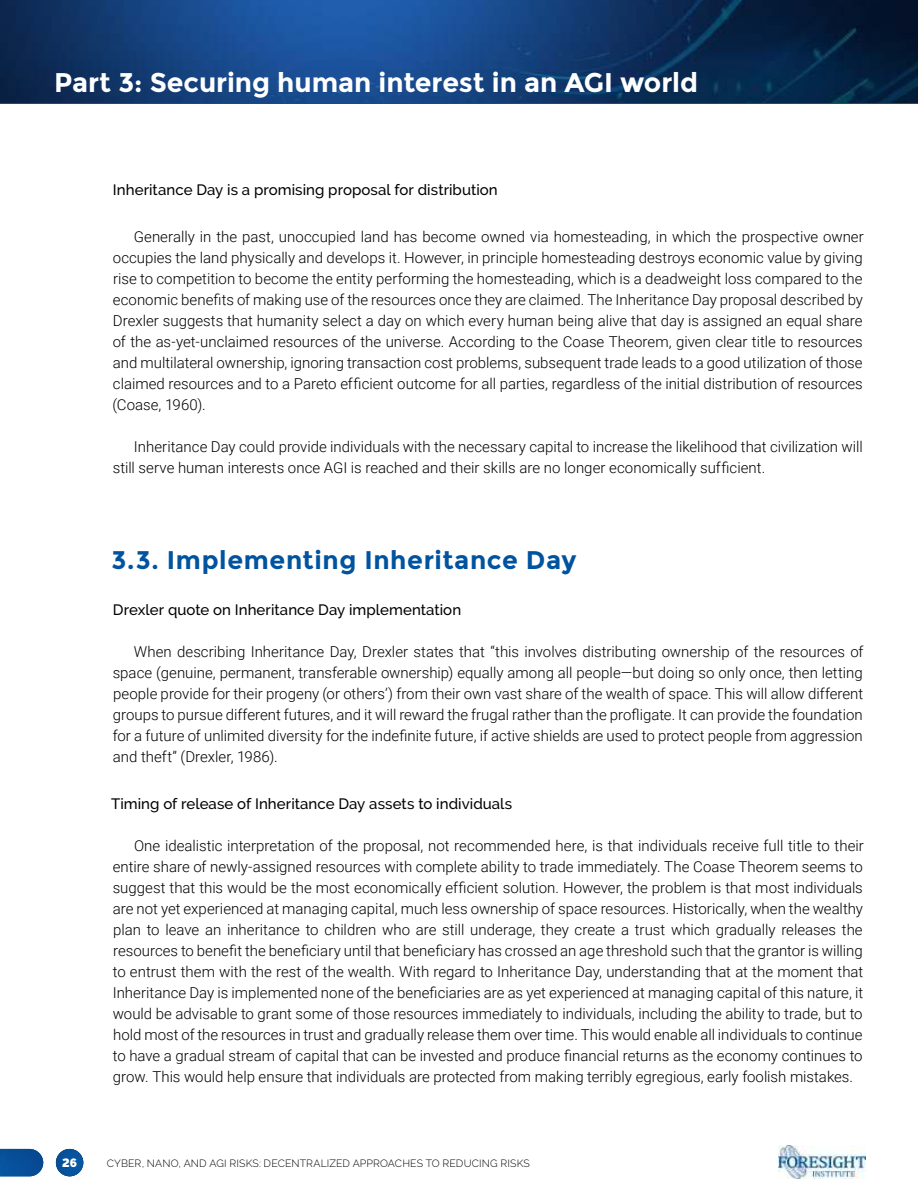
<style>
.page{position:relative;width:918px;height:1188px;background:#fff}
.page>*{position:absolute;margin:0;border:0;box-sizing:border-box;transform-origin:0 0}
.t1{font:700 27px "Montserrat";color:#fff}
.t2{font:700 25.5px "Montserrat";letter-spacing:.025em;color:#00539f}
.t3{font:300 15px/21px "Roboto";color:#000;text-align:justify}
.t4{font:500 15px "Raleway";letter-spacing:.005em;color:#000}
.t5{font:900 12px "Raleway";color:#fff}
.t6{font:300 10.5px "Raleway";letter-spacing:.015em;color:#000}
</style>
<div class="page">
<img style="left:0;top:0;width:918px;height:103px">
<img style="left:56px;top:1149px;width:27px;height:27px;border-radius:14px">
<img style="left:0;top:1149px;width:43px;height:27px">
<img style="left:778px;top:1146px;width:87px;height:33px">
<h1 class="t1" style="left:54px;top:71px;width:646px">Part 3: Securing human interest in an AGI world</h1>
<p class="t4" style="left:113px;top:181px;width:386px">Inheritance Day is a promising proposal for distribution</p>
<p class="t3" style="left:113px;top:225px;width:753px;text-indent:21px">Generally in the past, unoccupied land has become owned via homesteading, in which the prospective owner occupies the land physically and develops it. However, in principle homesteading destroys economic value by giving rise to competition to become the entity performing the homesteading, which is a deadweight loss compared to the economic benefits of making use of the resources once they are claimed. The Inheritance Day proposal described by Drexler suggests that humanity select a day on which every human being alive that day is assigned an equal share of the as-yet-unclaimed resources of the universe. According to the Coase Theorem, given clear title to resources and multilateral ownership, ignoring transaction cost problems, subsequent trade leads to a good utilization of those claimed resources and to a Pareto efficient outcome for all parties, regardless of the initial distribution of resources (Coase, 1960).</p>
<p class="t3" style="left:113px;top:437px;width:752px;text-indent:21px">Inheritance Day could provide individuals with the necessary capital to increase the likelihood that civilization will still serve human interests once AGI is reached and their skills are no longer economically sufficient.</p>
<h2 class="t2" style="left:112px;top:549px;width:466px">3.3. Implementing Inheritance Day</h2>
<p class="t4" style="left:113px;top:601px;width:350px">Drexler quote on Inheritance Day implementation</p>
<p class="t3" style="left:113px;top:642px;width:752px;text-indent:21px">When describing Inheritance Day, Drexler states that “this involves distributing ownership of the resources of space (genuine, permanent, transferable ownership) equally among all people—but doing so only once, then letting people provide for their progeny (or others’) from their own vast share of the wealth of space. This will allow different groups to pursue different futures, and it will reward the frugal rather than the profligate. It can provide the foundation for a future of unlimited diversity for the indefinite future, if active shields are used to protect people from aggression and theft” (Drexler, 1986).</p>
<p class="t4" style="left:111px;top:795px;width:403px">Timing of release of Inheritance Day assets to individuals</p>
<p class="t3" style="left:113px;top:836px;width:753px;text-indent:21px">One idealistic interpretation of the proposal, not recommended here, is that individuals receive full title to their entire share of newly-assigned resources with complete ability to trade immediately. The Coase Theorem seems to suggest that this would be the most economically efficient solution. However, the problem is that most individuals are not yet experienced at managing capital, much less ownership of space resources. Historically, when the wealthy plan to leave an inheritance to children who are still underage, they create a trust which gradually releases the resources to benefit the beneficiary until that beneficiary has crossed an age threshold such that the grantor is willing to entrust them with the rest of the wealth. With regard to Inheritance Day, understanding that at the moment that Inheritance Day is implemented none of the beneficiaries are as yet experienced at managing capital of this nature, it would be advisable to grant some of those resources immediately to individuals, including the ability to trade, but to hold most of the resources in trust and gradually release them over time. This would enable all individuals to continue to have a gradual stream of capital that can be invested and produce financial returns as the economy continues to grow. This would help ensure that individuals are protected from making terribly egregious, early foolish mistakes.</p>
<p class="t5" style="left:62px;top:1156px;width:17px">26</p>
<p class="t6" style="left:107px;top:1159px;width:424px">CYBER, NANO, AND AGI RISKS: DECENTRALIZED APPROACHES TO REDUCING RISKS</p>
</div>
